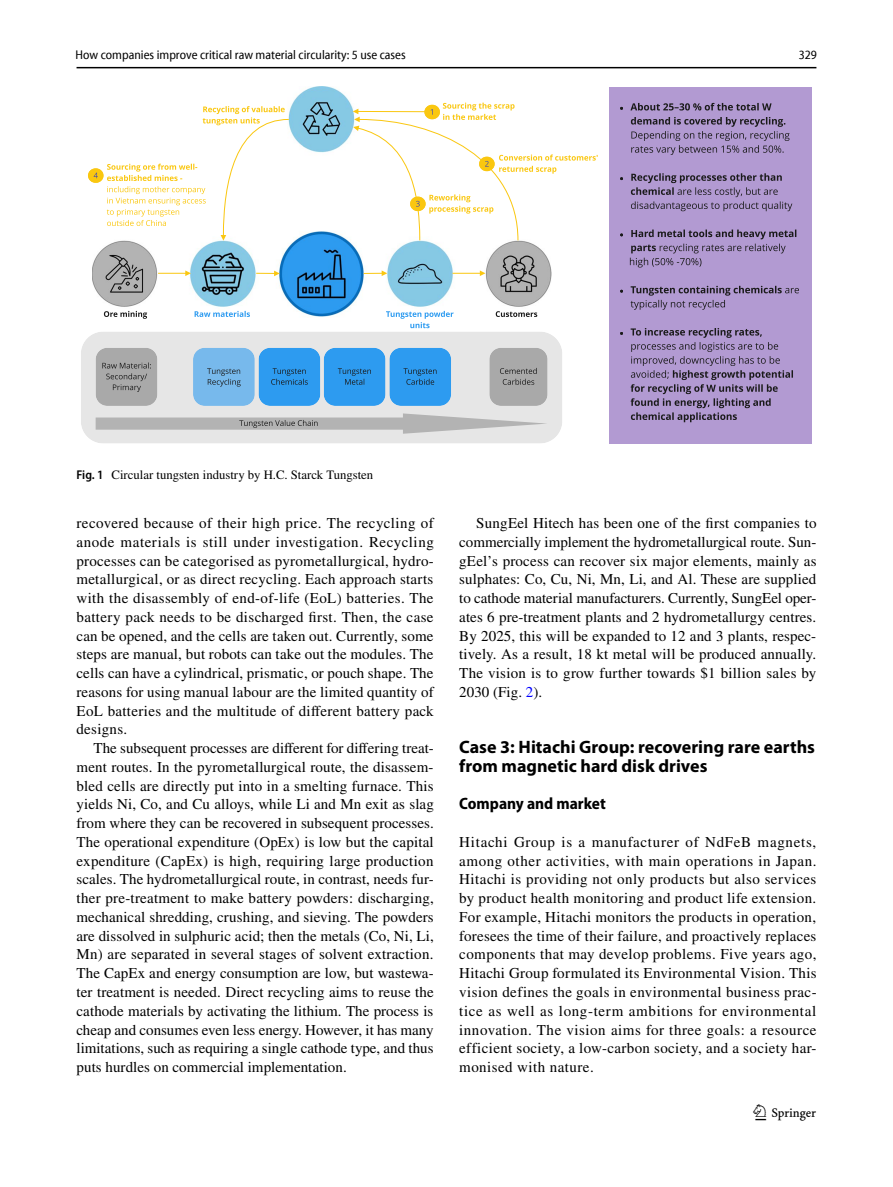
<style>
.page{position:relative;width:893px;height:1187px;background:#fff}
.page>*{position:absolute;margin:0;border:0;box-sizing:border-box;transform-origin:0 0}
.t1{font:22.5px "Springnew Regular 3";color:#000}
.t2{font:700 18px/18.8px "Myriad Pro";color:#000}
.t3{font:700 semi-condensed 16.5px "Myriad Pro";color:#000}
.t4{font:15px/18.8px "STIX";letter-spacing:.015em;color:#000;text-align:justify}
.t5{font:semi-condensed 12.75px "Myriad Pro Unic";color:#000}
.t6{font:12.75px "STIX";color:#000}
.s1{font-family:"Myriad Pro";font-weight:600;font-stretch:semi-condensed}
.s2{color:#00f}
</style>
<div class="page">
<hr style="left:77px;top:67px;width:739px;height:1px;background:#000">
<div style="left:81px;top:332px;width:481px;height:111px;background:#e6e6e6"></div>
<img style="left:92px;top:87px;width:459px;height:230px">
<svg style="left:158px;top:270px;width:33px;height:6px"></svg>
<svg style="left:256px;top:270px;width:24px;height:6px"></svg>
<svg style="left:363px;top:270px;width:24px;height:6px"></svg>
<svg style="left:453px;top:270px;width:32px;height:6px"></svg>
<div style="left:609px;top:87px;width:203px;height:356px;background:#b29ad2"></div>
<svg style="left:353px;top:103px;width:245px;height:138px"></svg>
<svg style="left:88px;top:106px;width:201px;height:134px"></svg>
<svg style="left:104px;top:311px;width:43px;height:8px"></svg>
<svg style="left:195px;top:311px;width:55px;height:6px"></svg>
<svg style="left:386px;top:311px;width:68px;height:17px"></svg>
<svg style="left:496px;top:311px;width:41px;height:6px"></svg>
<svg style="left:96px;top:348px;width:61px;height:58px;background:#a3a3a3"></svg>
<svg style="left:193px;top:348px;width:258px;height:58px;background:#4ba4e8"></svg>
<svg style="left:489px;top:348px;width:59px;height:58px;background:#a7a7a7"></svg>
<svg style="left:96px;top:413px;width:452px;height:20px;background:#c6c6c6"></svg>
<svg style="left:630px;top:103px;width:142px;height:7px"></svg>
<svg style="left:631px;top:117px;width:158px;height:38px"></svg>
<svg style="left:631px;top:173px;width:161px;height:38px"></svg>
<svg style="left:630px;top:229px;width:166px;height:38px"></svg>
<svg style="left:631px;top:286px;width:168px;height:24px"></svg>
<svg style="left:631px;top:328px;width:162px;height:94px"></svg>
<p class="t5" style="left:76px;top:50px;width:332px">How companies improve critical raw material circularity: 5 use cases</p>
<p class="t5" style="left:799px;top:50px;width:20px">329</p>
<p class="t6" style="left:77px;top:465px;width:298px"><span class="s1">Fig. 1</span> Circular tungsten industry by H.C. Starck Tungsten</p>
<p class="t4" style="left:77px;top:514px;width:359px">recovered because of their high price. The recycling of anode materials is still under investigation. Recycling processes can be categorised as pyrometallurgical, hydro&shy;metallurgical, or as direct recycling. Each approach starts with the disassembly of end-of-life (EoL) batteries. The battery pack needs to be discharged first. Then, the case can be opened, and the cells are taken out. Currently, some steps are manual, but robots can take out the modules. The cells can have a cylindrical, prismatic, or pouch shape. The reasons for using manual labour are the limited quantity of EoL batteries and the multitude of different battery pack designs.</p>
<p class="t4" style="left:77px;top:739px;width:359px;text-indent:17px">The subsequent processes are different for differing treat&shy;ment routes. In the pyrometallurgical route, the disassem&shy;bled cells are directly put into in a smelting furnace. This yields Ni, Co, and Cu alloys, while Li and Mn exit as slag from where they can be recovered in subsequent processes.<br>The operational expenditure (OpEx) is low but the capital expenditure (CapEx) is high, requiring large production scales. The hydrometallurgical route, in contrast, needs fur&shy;ther pre-treatment to make battery powders: discharging, mechanical shredding, crushing, and sieving. The powders are dissolved in sulphuric acid; then the metals (Co, Ni, Li, Mn) are separated in several stages of solvent extraction.<br>The CapEx and energy consumption are low, but wastewa&shy;ter treatment is needed. Direct recycling aims to reuse the cathode materials by activating the lithium. The process is cheap and consumes even less energy. However, it has many limitations, such as requiring a single cathode type, and thus puts hurdles on commercial implementation.</p>
<p class="t4" style="left:459px;top:514px;width:359px;text-indent:17px">SungEel Hitech has been one of the first companies to commercially implement the hydrometallurgical route. Sun&shy;gEel’s process can recover six major elements, mainly as sulphates: Co, Cu, Ni, Mn, Li, and Al. These are supplied to cathode material manufacturers. Currently, SungEel oper&shy;ates 6 pre-treatment plants and 2 hydrometallurgy centres.<br>By 2025, this will be expanded to 12 and 3 plants, respec&shy;tively. As a result, 18 kt metal will be produced annually.<br>The vision is to grow further towards $1 billion sales by 2030 (Fig. <span class="s2">2</span>).</p>
<p class="t2" style="left:459px;top:737px;width:357px">Case 3: Hitachi Group: recovering rare earths from magnetic hard disk drives</p>
<p class="t3" style="left:459px;top:794px;width:148px">Company and market</p>
<p class="t4" style="left:459px;top:833px;width:359px">Hitachi Group is a manufacturer of NdFeB magnets, among other activities, with main operations in Japan.<br>Hitachi is providing not only products but also services by product health monitoring and product life extension.<br>For example, Hitachi monitors the products in operation, foresees the time of their failure, and proactively replaces components that may develop problems. Five years ago, Hitachi Group formulated its Environmental Vision. This vision defines the goals in environmental business prac&shy;tice as well as long-term ambitions for environmental innovation. The vision aims for three goals: a resource efficient society, a low-carbon society, and a society har&shy;monised with nature.</p>
<h1 class="t1" style="left:755px;top:1104px;width:62px">1 3</h1>
</div>
